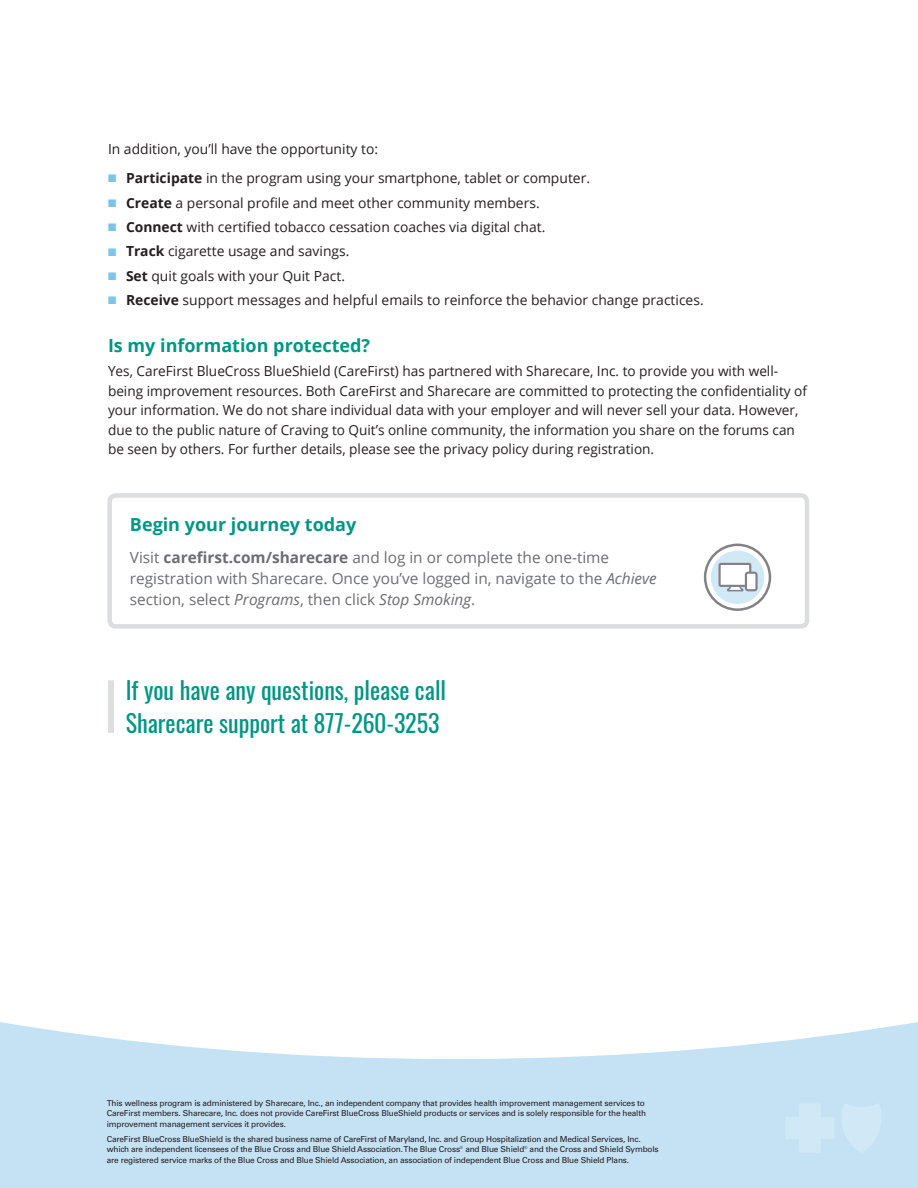
<style>
.page{position:relative;width:918px;height:1188px;background:#fff}
.page>*{position:absolute;margin:0;border:0;box-sizing:border-box;transform-origin:0 0}
.t1{font:24px/33px "Oswald";color:#009784}
.FLI-H2_Header{font:700 18px "Open Sans";color:#009784}
.t2{font:15.3px/21px "Open Sans";color:#6c6d70}
.FLI-BodyText{font:13.8px/19.5px "Open Sans";color:#231f20}
.t3{font:8.25px/10.5px "Univers LT Pro 55 Roman";letter-spacing:-.02em;color:#231f20}
.s1{color:#7cc4e8}
.s2{font-weight:700}
.s3{font-style:italic}
</style>
<div class="page">
<svg style="left:0;top:1022px;width:918px;height:166px;fill:#c5e1f4"></svg>
<svg style="left:785px;top:1103px;width:98px;height:50px;background:#cce5f5"></svg>
<div style="left:108px;top:680px;width:6px;height:53px;background:#dcdfde"></div>
<div style="left:107px;top:493px;width:702px;height:136px;border:4px solid #dcdddf;border-radius:6px"></div>
<svg style="left:705px;top:545px;width:65px;height:65px"></svg>
<div style="left:704px;top:544px;width:67px;height:67px;border:2px solid #808285;border-radius:50%"></div>
<div style="left:711px;top:551px;width:53px;height:53px;background:#d1e8f6;border-radius:50%"></div>
<div style="left:720px;top:564px;width:30px;height:22px;background:#fff"></div>
<div style="left:719px;top:563px;width:32px;height:24px;border:2px solid #808285"></div>
<svg style="left:726px;top:572px;width:32px;height:20px"></svg>
<p class="FLI-BodyText" style="left:108px;top:139px;width:272px">In addition, you’ll have the opportunity to:</p>
<p class="FLI-BodyText" style="left:108px;top:168px;width:484px"><span class="s1">■</span> <span class="s2">Participate</span> in the program using your smartphone, tablet or computer.</p>
<p class="FLI-BodyText" style="left:108px;top:192px;width:433px"><span class="s1">■</span> <span class="s2">Create</span> a personal profile and meet other community members.</p>
<p class="FLI-BodyText" style="left:108px;top:217px;width:439px"><span class="s1">■</span> <span class="s2">Connect</span> with certified tobacco cessation coaches via digital chat.</p>
<p class="FLI-BodyText" style="left:108px;top:241px;width:243px"><span class="s1">■</span> <span class="s2">Track</span> cigarette usage and savings.</p>
<p class="FLI-BodyText" style="left:108px;top:266px;width:239px"><span class="s1">■</span> <span class="s2">Set</span> quit goals with your Quit Pact.</p>
<p class="FLI-BodyText" style="left:108px;top:290px;width:597px"><span class="s1">■</span> <span class="s2">Receive</span> support messages and helpful emails to reinforce the behavior change practices.</p>
<p class="FLI-H2_Header" style="left:108px;top:333px;width:264px">Is my information protected?</p>
<p class="FLI-BodyText" style="left:108px;top:361px;width:701px">Yes, CareFirst BlueCross BlueShield (CareFirst) has partnered with Sharecare, Inc. to provide you with well&shy;being improvement resources. Both CareFirst and Sharecare are committed to protecting the confidentiality of your information. We do not share individual data with your employer and will never sell your data. However, due to the public nature of Craving to Quit’s online community, the information you share on the forums can be seen by others. For further details, please see the privacy policy during registration.</p>
<p class="FLI-H2_Header" style="left:130px;top:512px;width:228px">Begin your journey today</p>
<p class="t2" style="left:130px;top:546px;width:528px">Visit <span class="s2">carefirst.com/sharecare</span> and log in or complete the one-time registration with Sharecare. Once you’ve logged in, navigate to the <span class="s3">Achieve </span>section, select <span class="s3">Programs</span>, then click <span class="s3">Stop Smoking</span>.</p>
<p class="t1" style="left:126px;top:674px;width:322px">If you have any questions, please call<br>Sharecare support at 877-260-3253</p>
<p class="t3" style="left:107px;top:1097px;width:541px">This wellness program is administered by Sharecare, Inc., an independent company that provides health improvement management services to<br>CareFirst members. Sharecare, Inc. does not provide CareFirst BlueCross BlueShield products or services and is solely responsible for the health improvement management services it provides.</p>
<p class="t3" style="left:107px;top:1133px;width:553px">CareFirst BlueCross BlueShield is the shared business name of CareFirst of Maryland, Inc. and Group Hospitalization and Medical Services, Inc. which are independent licensees of the Blue Cross and Blue Shield Association. The Blue Cross® and Blue Shield® and the Cross and Shield Symbols are registered service marks of the Blue Cross and Blue Shield Association, an association of independent Blue Cross and Blue Shield Plans.</p>
</div>
